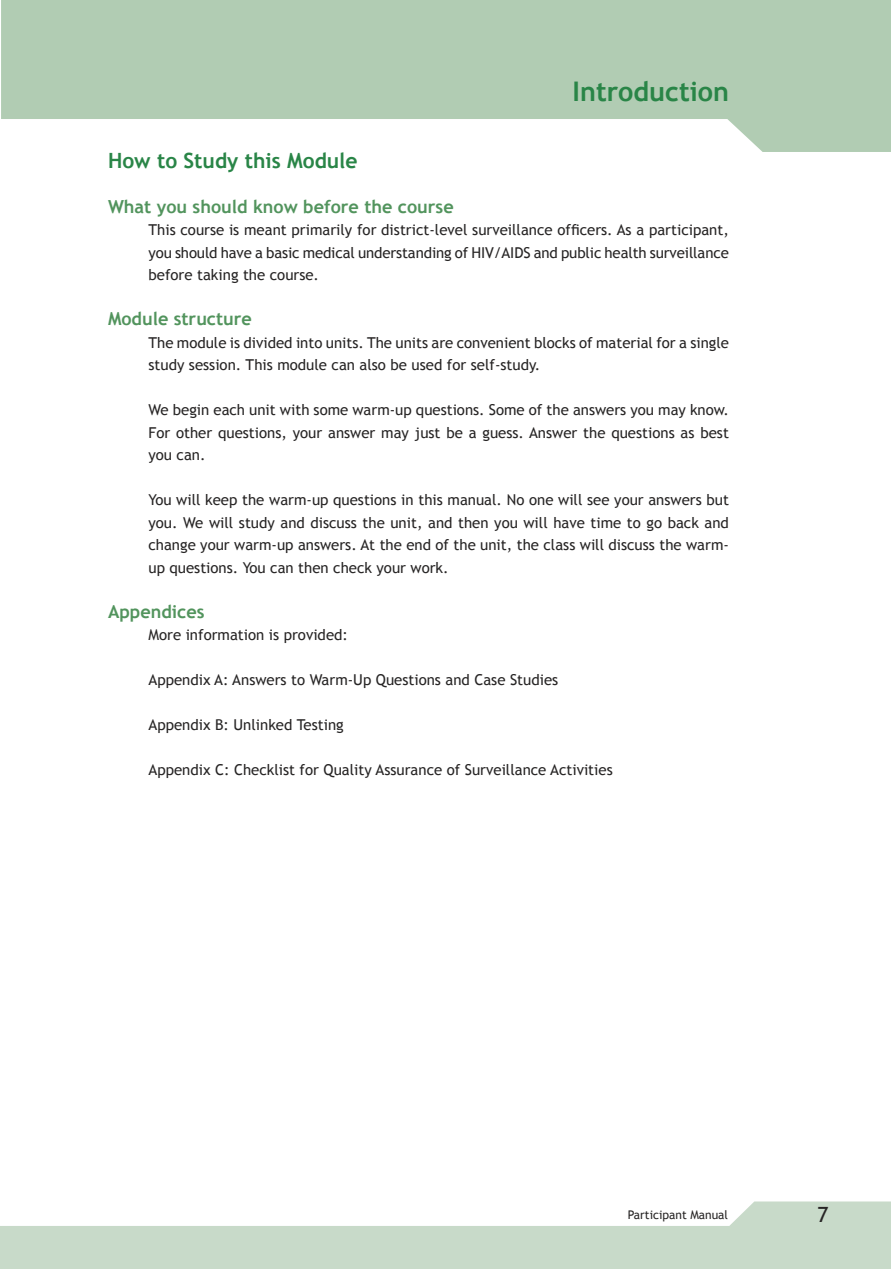
<style>
.page{position:relative;width:891px;height:1269px;background:#fff}
.page>*{position:absolute;margin:0;border:0;box-sizing:border-box;transform-origin:0 0}
.t1{font:700 27px "Trebuchet MS";color:#298547}
.t2{font:700 21px "Trebuchet MS";color:#298547}
.t3{font:21px "Trebuchet MS";color:#272525}
.t4{font:700 18px "Trebuchet MS";color:#52945d}
.t5{font:15px/22.5px "Trebuchet MS";color:#272525;text-align:justify}
.t6{font:12px "Trebuchet MS";color:#272525}
</style>
<div class="page">
<svg style="left:0;top:1202px;width:891px;height:67px;fill:#c8dac9"></svg>
<svg style="left:1px;top:0;width:890px;height:152px;fill:#b1ccb3"></svg>
<h1 class="t1" style="left:573px;top:74px;width:158px">Introduction</h1>
<h2 class="t2" style="left:108px;top:147px;width:251px">How to Study this Module</h2>
<p class="t4" style="left:108px;top:195px;width:347px">What you should know before the course</p>
<p class="t5" style="left:148px;top:219px;width:582px">This course is meant primarily for district-level surveillance officers. As a participant, you should have a basic medical understanding of HIV/AIDS and public health surveillance before taking the course.</p>
<p class="t4" style="left:108px;top:308px;width:146px">Module structure</p>
<p class="t5" style="left:148px;top:332px;width:582px">The module is divided into units. The units are convenient blocks of material for a single study session. This module can also be used for self-study.</p>
<p class="t5" style="left:148px;top:399px;width:582px">We begin each unit with some warm-up questions. Some of the answers you may know.<br>For other questions, your answer may just be a guess. Answer the questions as best you can.</p>
<p class="t5" style="left:148px;top:489px;width:582px">You will keep the warm-up questions in this manual. No one will see your answers but you. We will study and discuss the unit, and then you will have time to go back and change your warm-up answers. At the end of the unit, the class will discuss the warm&shy;up questions. You can then check your work.</p>
<p class="t4" style="left:108px;top:600px;width:98px">Appendices</p>
<p class="t5" style="left:148px;top:624px;width:201px">More information is provided:</p>
<p class="t5" style="left:148px;top:669px;width:411px">Appendix A: Answers to Warm-Up Questions and Case Studies</p>
<p class="t5" style="left:148px;top:714px;width:197px">Appendix B: Unlinked Testing</p>
<p class="t5" style="left:148px;top:759px;width:466px">Appendix C: Checklist for Quality Assurance of Surveillance Activities</p>
<p class="t6" style="left:628px;top:1208px;width:102px">Participant Manual</p>
<h2 class="t3" style="left:818px;top:1203px;width:13px">7</h2>
</div>
